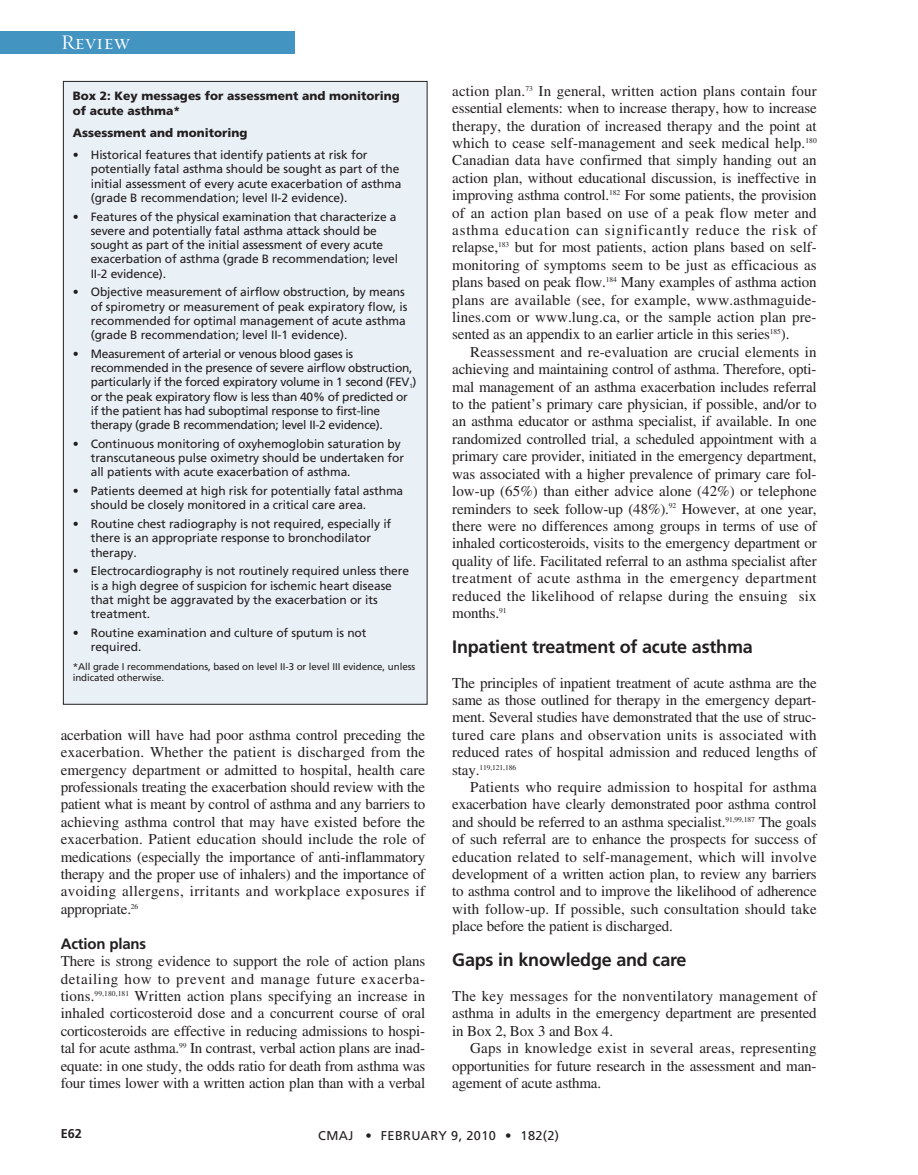
<style>
.page{position:relative;width:918px;height:1175px;background:#fff}
.page>*{position:absolute;margin:0;border:0;box-sizing:border-box;transform-origin:0 0}
.t1{font:21px "Requiem Display HTF Small Caps";letter-spacing:.005em;color:#fff}
.t2{font:700 18px "Frutiger";letter-spacing:-.01em;color:#231f20}
.t3{font:15px/17.4px "Times";letter-spacing:-.01em;color:#231f20;text-align:justify}
.t4{font:700 15px "Frutiger";letter-spacing:-.01em;color:#231f20}
.t5{font:12.75px "Frutiger";letter-spacing:.025em;color:#231f20}
.t6{font:700 12.75px "Frutiger";color:#231f20}
.t7{font:12px/14.2px "Frutiger";letter-spacing:-.005em;color:#231f20}
.t8{font:12px/14.2px "Frutiger";letter-spacing:-.025em;color:#231f20}
.t9{font:900 12px/15px "Frutiger";color:#231f20}
.t10{font:9.75px/11.2px "Frutiger";letter-spacing:-.005em;color:#231f20}
.t11{font:7.5px "Times";letter-spacing:-.01em;color:#231f20}
.s1{font-size:15px}
</style>
<div class="page">
<div style="left:0;top:32px;width:295px;height:22px;background:#4494c2"></div>
<div style="left:63px;top:81px;width:364px;height:623px;background:#e9f0f6"></div>
<h1 class="t1" style="left:61px;top:30px;width:71px">Review</h1>
<p class="t9" style="left:73px;top:89px;width:329px">Box 2: Key messages for assessment and monitoring of acute asthma*</p>
<p class="t9" style="left:73px;top:127px;width:176px">Assessment and monitoring</p>
<p class="t7" style="left:91px;top:149px;width:312px;text-indent:-18px">• Historical features that identify patients at risk for potentially fatal asthma should be sought as part of the initial assessment of every acute exacerbation of asthma (grade B recommendation; level II-2 evidence).</p>
<p class="t7" style="left:91px;top:210px;width:309px;text-indent:-18px">• Features of the physical examination that characterize a severe and potentially fatal asthma attack should be sought as part of the initial assessment of every acute exacerbation of asthma (grade B recommendation; level II-2 evidence).</p>
<p class="t7" style="left:91px;top:286px;width:318px;text-indent:-18px">• Objective measurement of airflow obstruction, by means of spirometry or measurement of peak expiratory flow, is recommended for optimal management of acute asthma (grade B recommendation; level II-1 evidence).</p>
<p class="t8" style="left:91px;top:347px;width:327px;text-indent:-18px">• Measurement of arterial or venous blood gases is recommended in the presence of severe airflow obstruction, particularly if the forced expiratory volume in 1 second (FEV<sub>1</sub>) or the peak expiratory flow is less than 40% of predicted or if the patient has had suboptimal response to first-line therapy (grade B recommendation; level II-2 evidence).</p>
<p class="t7" style="left:91px;top:437px;width:315px;text-indent:-18px">• Continuous monitoring of oxyhemoglobin saturation by transcutaneous pulse oximetry should be undertaken for all patients with acute exacerbation of asthma.</p>
<p class="t7" style="left:91px;top:485px;width:314px;text-indent:-18px">• Patients deemed at high risk for potentially fatal asthma should be closely monitored in a critical care area.</p>
<p class="t7" style="left:91px;top:518px;width:302px;text-indent:-18px">• Routine chest radiography is not required, especially if there is an appropriate response to bronchodilator therapy.</p>
<p class="t7" style="left:91px;top:565px;width:320px;text-indent:-18px">• Electrocardiography is not routinely required unless there is a high degree of suspicion for ischemic heart disease that might be aggravated by the exacerbation or its treatment.</p>
<p class="t7" style="left:91px;top:626px;width:277px;text-indent:-18px">• Routine examination and culture of sputum is not required.</p>
<p class="t10" style="left:73px;top:661px;width:344px">*All grade I recommendations, based on level II-3 or level III evidence, unless indicated otherwise.</p>
<p class="t3" style="left:61px;top:727px;width:366px">acerbation will have had poor asthma control preceding the exacerbation. Whether the patient is discharged from the emergency department or admitted to hospital, health care professionals treating the exacerbation should review with the patient what is meant by control of asthma and any barriers to achieving asthma control that may have existed before the exacerbation. Patient education should include the role of medications (especially the importance of anti-inflammatory therapy and the proper use of inhalers) and the importance of avoiding allergens, irritants and workplace exposures if appropriate.<sup>26</sup></p>
<p class="t4" style="left:61px;top:937px;width:87px">Action plans</p>
<p class="t3" style="left:61px;top:953px;width:366px">There is strong evidence to support the role of action plans detailing how to prevent and manage future exacerba&shy;tions.<sup>99,180,181</sup> Written action plans specifying an increase in inhaled corticosteroid dose and a concurrent course of oral corticosteroids are effective in reducing admissions to hospi&shy;tal for acute asthma.<sup>99</sup> In contrast, verbal action plans are inad&shy;equate: in one study, the odds ratio for death from asthma was four times lower with a written action plan than with a verbal</p>
<p class="t3" style="left:452px;top:83px;width:366px">action plan.<sup>73</sup> In general, written action plans contain four essential elements: when to increase therapy, how to increase therapy, the duration of increased therapy and the point at which to cease self-management and seek medical help.<sup>180<br></sup>Canadian data have confirmed that simply handing out an action plan, without educational discussion, is ineffective in improving asthma control.<sup>182</sup> For some patients, the provision of an action plan based on use of a peak flow meter and asthma education can significantly reduce the risk of relapse,<sup>183</sup> but for most patients, action plans based on self&shy;monitoring of symptoms seem to be just as efficacious as plans based on peak flow.<sup>184</sup> Many examples of asthma action plans are available (see, for example, www.asthmaguide&shy;lines.com or www.lung.ca, or the sample action plan pre&shy;sented as an appendix to an earlier article in this series<sup>185</sup>).</p>
<p class="t3" style="left:452px;top:344px;width:366px;text-indent:18px">Reassessment and re-evaluation are crucial elements in achieving and maintaining control of asthma. Therefore, opti&shy;mal management of an asthma exacerbation includes referral to the patient’s primary care physician, if possible, and/or to an asthma educator or asthma specialist, if available. In one randomized controlled trial, a scheduled appointment with a primary care provider, initiated in the emergency department, was associated with a higher prevalence of primary care fol&shy;low-up (65%) than either advice alone (42%) or telephone reminders to seek follow-up (48%).<sup>92</sup> However, at one year, there were no differences among groups in terms of use of inhaled corticosteroids, visits to the emergency department or quality of life. Facilitated referral to an asthma specialist after treatment of acute asthma in the emergency department reduced the likelihood of relapse during the ensuing six months.<sup>91</sup></p>
<p class="t2" style="left:452px;top:639px;width:302px">Inpatient treatment of acute asthma</p>
<p class="t3" style="left:452px;top:675px;width:366px">The principles of inpatient treatment of acute asthma are the same as those outlined for therapy in the emergency depart&shy;ment. Several studies have demonstrated that the use of struc&shy;tured care plans and observation units is associated with reduced rates of hospital admission and reduced lengths of</p>
<p class="t11" style="left:452px;top:764px;width:65px"><span class="s1">stay.</span>119,121,186</p>
<p class="t3" style="left:452px;top:779px;width:366px;text-indent:18px">Patients who require admission to hospital for asthma exacerbation have clearly demonstrated poor asthma control and should be referred to an asthma specialist.<sup>91,99,187</sup> The goals of such referral are to enhance the prospects for success of education related to self-management, which will involve development of a written action plan, to review any barriers to asthma control and to improve the likelihood of adherence with follow-up. If possible, such consultation should take place before the patient is discharged.</p>
<p class="t2" style="left:452px;top:952px;width:236px">Gaps in knowledge and care</p>
<p class="t3" style="left:452px;top:988px;width:366px">The key messages for the nonventilatory management of asthma in adults in the emergency department are presented in Box 2, Box 3 and Box 4.</p>
<p class="t3" style="left:452px;top:1040px;width:366px;text-indent:18px">Gaps in knowledge exist in several areas, representing opportunities for future research in the assessment and man&shy;agement of acute asthma.</p>
<p class="t6" style="left:61px;top:1128px;width:23px">E62</p>
<p class="t5" style="left:318px;top:1130px;width:242px">CMAJ • FEBRUARY 9, 2010 • 182(2)</p>
</div>
